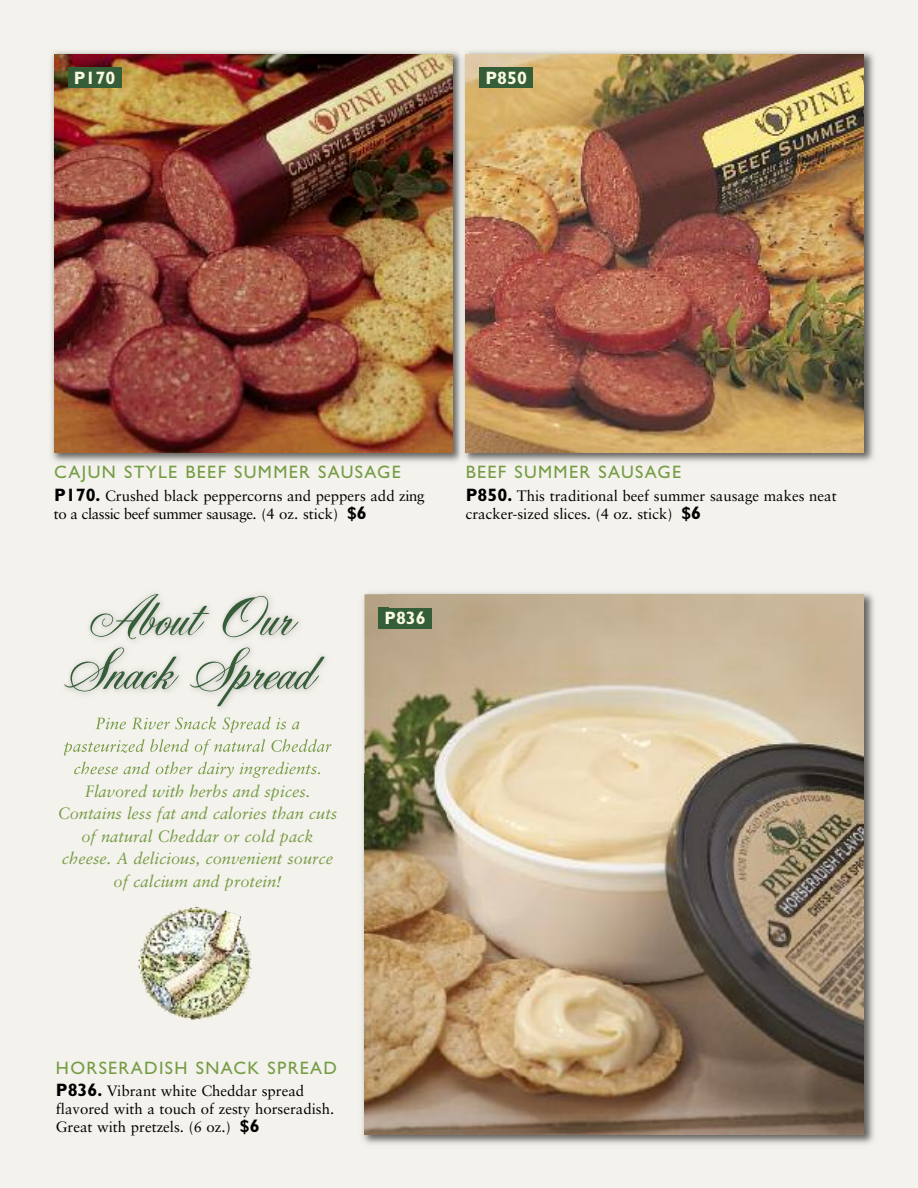
<style>
.page{position:relative;width:918px;height:1188px;background:#f4f2ec}
.page>*{position:absolute;margin:0;border:0;box-sizing:border-box;transform-origin:0 0}
.t1{font:60px/54px "Yonkers";color:#345d38;text-align:center}
.t2{font:18px "Gill Sans";letter-spacing:.075em;color:#769c46}
.t3{font:700 18px "Gill Sans";color:#fafae1}
.t4{font:italic 16.5px/22.5px "Sabon";color:#769c46;text-align:center}
.t5{font:15px/18px "Sabon";color:#000}
.s1{font-family:"Gill Sans";font-weight:700;font-size:18px}
</style>
<div class="page">
<img style="left:51px;top:51px;width:823px;height:411px">
<img style="left:54px;top:54px;width:398px;height:398px">
<img style="left:466px;top:54px;width:398px;height:398px">
<div style="left:68px;top:68px;width:54px;height:20px;background:#345d38"></div>
<div style="left:479px;top:68px;width:54px;height:20px;background:#345d38"></div>
<img style="left:362px;top:592px;width:512px;height:552px">
<img style="left:364px;top:594px;width:500px;height:540px">
<div style="left:378px;top:608px;width:54px;height:20px;background:#345d38"></div>
<img style="left:63px;top:592px;width:325px;height:180px">
<img style="left:378px;top:608px;width:10px;height:20px">
<svg style="left:386px;top:612px;width:2px;height:12px"></svg>
<img style="left:96px;top:718px;width:66px;height:11px">
<img style="left:64px;top:740px;width:57px;height:15px">
<img style="left:74px;top:762px;width:75px;height:10px">
<img style="left:139px;top:907px;width:78px;height:97px">
<p class="t3" style="left:74px;top:71px;width:43px">P170</p>
<p class="t3" style="left:485px;top:71px;width:43px">P850</p>
<p class="t2" style="left:54px;top:465px;width:348px">CAJUN STYLE BEEF SUMMER SAUSAGE</p>
<p class="t5" style="left:54px;top:488px;width:372px"><span class="s1">P170.</span> Crushed black peppercorns and peppers add zing to a classic beef summer sausage. (4 oz. stick) <span class="s1">$6</span></p>
<h1 class="t1" style="left:73px;top:596px;width:250px">About Our<br>Snack Spread</h1>
<p class="t4" style="left:58px;top:758px;width:281px">cheese and other dairy ingredients.<br>Flavored with herbs and spices.<br>Contains less fat and calories than cuts of natural Cheddar or cold pack cheese. A delicious, convenient source of calcium and protein!</p>
<p class="t3" style="left:384px;top:611px;width:43px">P836</p>
<p class="t2" style="left:466px;top:465px;width:217px">BEEF SUMMER SAUSAGE</p>
<p class="t5" style="left:466px;top:488px;width:372px"><span class="s1">P850.</span> This traditional beef summer sausage makes neat cracker-sized slices. (4 oz. stick) <span class="s1">$6</span></p>
<p class="t2" style="left:56px;top:1061px;width:283px">HORSERADISH SNACK SPREAD</p>
<p class="t5" style="left:56px;top:1083px;width:280px"><span class="s1">P836.</span> Vibrant white Cheddar spread flavored with a touch of zesty horseradish.<br>Great with pretzels. (6 oz.) <span class="s1">$6</span></p>
</div>
